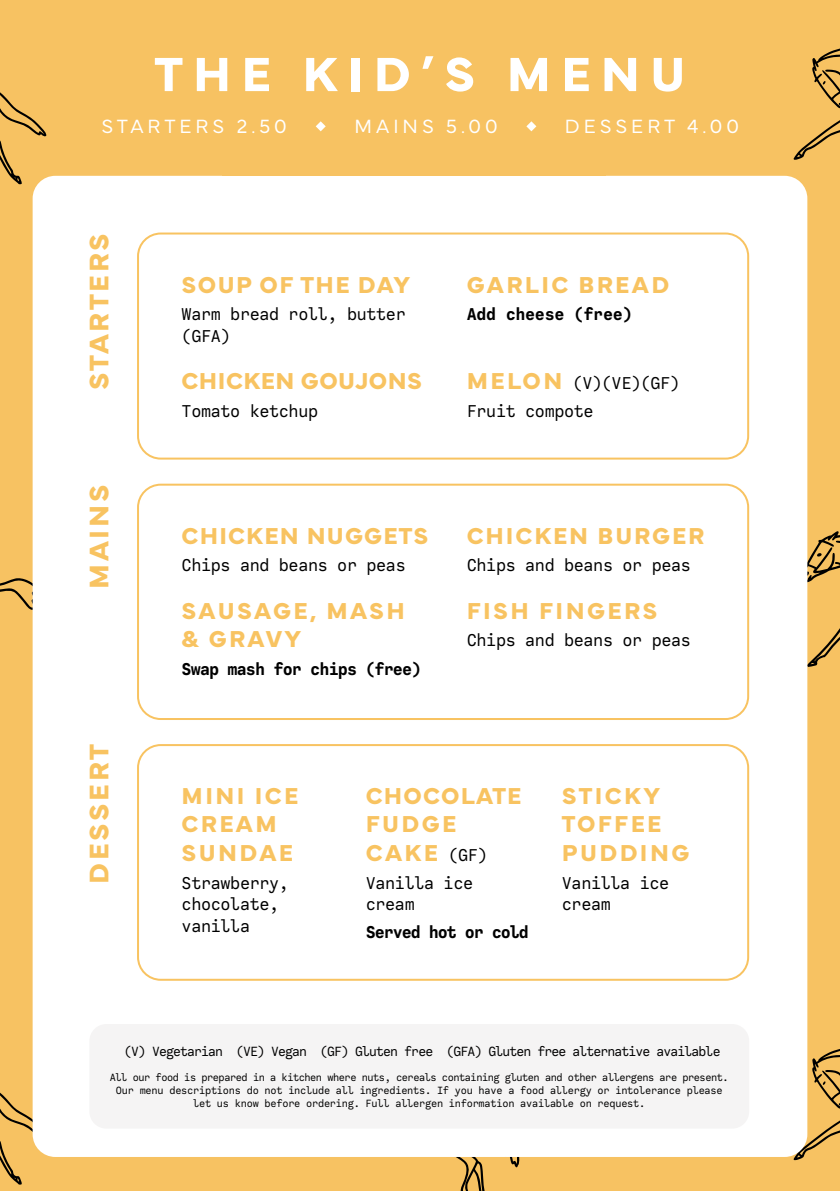
<style>
.page{position:relative;width:840px;height:1191px;background:#fff}
.page>*{position:absolute;margin:0;border:0;box-sizing:border-box;transform-origin:0 0}
.t1{font:700 50px "Mundial";letter-spacing:.2em;color:#fff}
.t2{font:700 28px "Mundial";letter-spacing:.1em;color:#f8c361}
.t3{font:700 24px/28.8px "Mundial";letter-spacing:.09em;color:#f8c361}
.t4{font:700 24px/28.8px "Mundial";letter-spacing:.05em;color:#f8c361}
.t5{font:700 24px "Mundial";letter-spacing:.02em;color:#f8c361}
.t6{font:700 24px "Mundial";letter-spacing:.06em;color:#f8c361}
.t7{font:300 20px "Mundial";letter-spacing:.2em;color:#fff}
.t8{font:18px/21.6px "Calling Code";letter-spacing:-.02em;color:#000}
.t9{font:700 18px "Calling Code";letter-spacing:-.05em;color:#000}
.t10{font:700 18px "Calling Code";letter-spacing:-.02em;color:#000}
.t11{font:14px "Calling Code";letter-spacing:-.06em;color:#000}
.t12{font:11px/13.2px "Calling Code";letter-spacing:-.02em;color:#000;text-align:center}
.s1{font-family:"Mundial";font-weight:700;font-size:24px;color:#f8c361}
.s2{font-family:"Calling Code";font-weight:400;font-size:18px;color:#000}
</style>
<div class="page">
<div style="left:0;top:0;width:839px;height:1191px;background:#f7c262"></div>
<svg style="left:806px;top:519px;width:33px;height:158px"></svg>
<svg style="left:456px;top:1157px;width:63px;height:34px"></svg>
<svg style="left:793px;top:1018px;width:46px;height:143px"></svg>
<svg style="left:0;top:568px;width:33px;height:42px"></svg>
<svg style="left:0;top:1018px;width:45px;height:167px"></svg>
<svg style="left:793px;top:48px;width:46px;height:137px"></svg>
<svg style="left:0;top:92px;width:46px;height:93px"></svg>
<div style="left:33px;top:176px;width:773px;height:981px;background:#fff;border-radius:23px"></div>
<div style="left:137px;top:232px;width:611px;height:227px;border:2px solid #f8c361;border-radius:23px"></div>
<div style="left:137px;top:483px;width:611px;height:237px;border:2px solid #f8c361;border-radius:23px"></div>
<div style="left:137px;top:744px;width:611px;height:236px;border:2px solid #f8c361;border-radius:23px"></div>
<div style="left:89px;top:1024px;width:659px;height:104px;background:#f5f4f4;border-radius:17px"></div>
<svg style="left:315px;top:121px;width:10px;height:10px"></svg>
<svg style="left:526px;top:121px;width:10px;height:10px"></svg>
<h1 class="t1" style="left:154px;top:35px;width:532px">THE KID’S MENU</h1>
<h3 class="t7" style="left:101px;top:111px;width:187px">STARTERS 2.50</h3>
<h3 class="t7" style="left:354px;top:111px;width:144px">MAINS 5.00</h3>
<h3 class="t7" style="left:564px;top:111px;width:176px">DESSERT 4.00</h3>
<h2 class="t2" style="left:77px;top:390px;width:158px;rotate:-90deg">STARTERS</h2>
<h2 class="t2" style="left:77px;top:589px;width:106px;rotate:-90deg">MAINS</h2>
<h2 class="t2" style="left:77px;top:883px;width:141px;rotate:-90deg">DESSERT</h2>
<h3 class="t6" style="left:181px;top:266px;width:230px">SOUP OF THE DAY</h3>
<h3 class="t8" style="left:181px;top:303px;width:225px">Warm bread roll, butter (GFA)</h3>
<h3 class="t5" style="left:181px;top:362px;width:242px">CHICKEN GOUJONS</h3>
<h3 class="t8" style="left:181px;top:400px;width:138px">Tomato ketchup</h3>
<h3 class="t3" style="left:466px;top:268px;width:204px">GARLIC BREAD</h3>
<h3 class="t10" style="left:466px;top:303px;width:167px">Add cheese (free)</h3>
<h3 class="t8" style="left:466px;top:370px;width:215px;line-height:27.6px"><span class="s1">MELON</span> (V)(VE)(GF)<br>Fruit compote</h3>
<h3 class="t4" style="left:181px;top:519px;width:248px">CHICKEN NUGGETS</h3>
<h3 class="t8" style="left:181px;top:554px;width:225px">Chips and beans or peas</h3>
<h3 class="t3" style="left:181px;top:594px;width:225px">SAUSAGE, MASH &amp; GRAVY</h3>
<h3 class="t9" style="left:181px;top:658px;width:241px">Swap mash for chips (free)</h3>
<h3 class="t3" style="left:466px;top:519px;width:239px">CHICKEN BURGER</h3>
<h3 class="t8" style="left:466px;top:554px;width:225px">Chips and beans or peas</h3>
<h3 class="t3" style="left:466px;top:594px;width:192px">FISH FINGERS</h3>
<h3 class="t8" style="left:466px;top:629px;width:225px">Chips and beans or peas</h3>
<h3 class="t3" style="left:181px;top:779px;width:118px">MINI ICE<br>CREAM<br>SUNDAE</h3>
<h3 class="t8" style="left:181px;top:872px;width:109px">Strawberry, chocolate, vanilla</h3>
<h3 class="t4" style="left:365px;top:779px;width:157px">CHOCOLATE<br>FUDGE<br>CAKE <span class="s2">(GF)</span></h3>
<h3 class="t8" style="left:365px;top:872px;width:109px">Vanilla ice cream</h3>
<h3 class="t9" style="left:365px;top:921px;width:165px">Served hot or cold</h3>
<h3 class="t3" style="left:561px;top:779px;width:129px">STICKY<br>TOFFEE<br>PUDDING</h3>
<h3 class="t8" style="left:561px;top:872px;width:109px">Vanilla ice cream</h3>
<p class="t11" style="left:124px;top:1042px;width:597px">(V) Vegetarian (VE) Vegan (GF) Gluten free (GFA) Gluten free alternative available</p>
<p class="t12" style="left:110px;top:1070px;width:620px">All our food is prepared in a kitchen where nuts, cereals containing gluten and other allergens are present.<br>Our menu descriptions do not include all ingredients. If you have a food allergy or intolerance please let us know before ordering. Full allergen information available on request.</p>
</div>
